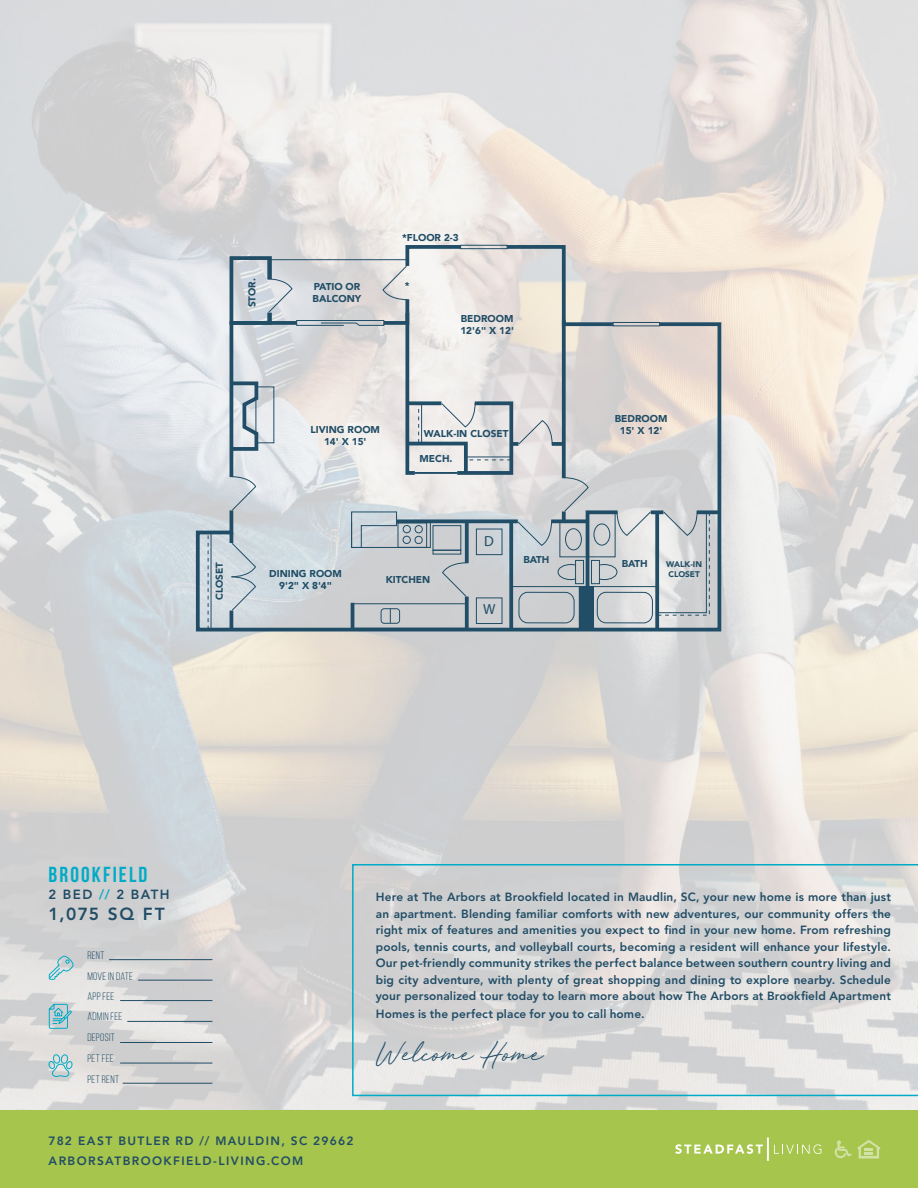
<style>
.page{position:relative;width:918px;height:1188px;background:#fff}
.page>*{position:absolute;margin:0;border:0;box-sizing:border-box;transform-origin:0 0}
.t1{font:25.5px "Red Vevet";color:#214d66}
.t2{font:700 21.75px "Bebas Neue";letter-spacing:.1em;color:#00abc7}
.t3{font:800 17.4px "Avenir LT Std";letter-spacing:.085em;color:#214d66}
.t4{font:14.7px "Myriad Pro";color:#214d66}
.t5{font:800 13.2px "Avenir LT Std";letter-spacing:.11em;color:#214d66}
.t6{font:800 12px/19.5px "Avenir LT Std";letter-spacing:.115em;color:#214d66}
.t7{font:800 11.85px/16.5px "Avenir LT Std";letter-spacing:.01em;color:#214d66;text-align:justify}
.t8{font:10.8px/21.6px "Bebas Neue";letter-spacing:.03em;color:#214d66}
.t9{font:900 9.9px/12px "Avenir";color:#214d66;text-align:center}
.t10{font:900 8.25px "Avenir";color:#214d66}
.s1{color:#00abc7}
</style>
<div class="page">
<img style="left:0;top:0;width:918px;height:1110px">
<div style="left:0;top:1110px;width:918px;height:78px;background:#a6c54c"></div>
<svg style="left:835px;top:1140px;width:45px;height:19px"></svg>
<svg style="left:675px;top:1137px;width:146px;height:24px"></svg>
<hr style="left:109px;top:959px;width:103px;height:1px;background:#214d66">
<hr style="left:120px;top:1063px;width:92px;height:1px;background:#214d66">
<hr style="left:120px;top:1000px;width:92px;height:1px;background:#214d66">
<hr style="left:123px;top:1083px;width:89px;height:1px;background:#214d66">
<hr style="left:127px;top:1021px;width:85px;height:1px;background:#214d66">
<hr style="left:120px;top:1042px;width:92px;height:1px;background:#214d66">
<hr style="left:138px;top:980px;width:74px;height:1px;background:#214d66">
<svg style="left:48px;top:1004px;width:24px;height:25px"></svg>
<svg style="left:48px;top:1054px;width:25px;height:23px"></svg>
<svg style="left:48px;top:955px;width:25px;height:25px"></svg>
<svg style="left:352px;top:864px;width:566px;height:232px;background:#d6d8d8"></svg>
<svg style="left:194px;top:320px;width:529px;height:313px;background:#ced0d1"></svg>
<svg style="left:710px;top:510px;width:10px;height:4px"></svg>
<svg style="left:652px;top:510px;width:6px;height:4px"></svg>
<svg style="left:655px;top:512px;width:4px;height:118px"></svg>
<svg style="left:658px;top:510px;width:52px;height:106px;background:#caced1"></svg>
<div style="left:613px;top:322px;width:47px;height:4px;border:1px solid #214d66"></div>
<div style="left:597px;top:592px;width:56px;height:31px;border:1px solid #214d66;border-radius:9px"></div>
<svg style="left:228px;top:243px;width:424px;height:391px;background:#cfd1d3"></svg>
<div style="left:403px;top:525px;width:8px;height:8px;border:1px solid #214d66;border-radius:50%"></div>
<div style="left:403px;top:536px;width:8px;height:8px;border:1px solid #214d66;border-radius:50%"></div>
<div style="left:414px;top:536px;width:9px;height:8px;border:1px solid #214d66;border-radius:50%"></div>
<div style="left:415px;top:525px;width:8px;height:8px;border:1px solid #214d66;border-radius:50%"></div>
<div style="left:398px;top:522px;width:29px;height:26px;border:1px solid #214d66"></div>
<div style="left:433px;top:525px;width:28px;height:26px;border:1px solid #214d66"></div>
<div style="left:433px;top:550px;width:28px;height:5px;border:1px solid #214d66"></div>
<div style="left:476px;top:597px;width:26px;height:27px;border:1px solid #214d66"></div>
<div style="left:476px;top:529px;width:26px;height:26px;border:1px solid #214d66"></div>
<p class="t9" style="left:246px;top:307px;width:31px;rotate:-90deg">STOR.</p>
<p class="t9" style="left:402px;top:231px;width:58px">*FLOOR 2-3</p>
<p class="t9" style="left:313px;top:280px;width:50px;text-align:left">PATIO OR<br>BALCONY</p>
<p class="t9" style="left:405px;top:279px;width:6px">*</p>
<p class="t9" style="left:460px;top:313px;width:55px;text-align:left">BEDROOM<br>12'6" X 12'</p>
<p class="t9" style="left:213px;top:600px;width:40px;rotate:-90deg">CLOSET</p>
<p class="t9" style="left:311px;top:424px;width:71px">LIVING ROOM<br>14' X 15'</p>
<p class="t9" style="left:424px;top:427px;width:86px">WALK-IN CLOSET</p>
<p class="t9" style="left:420px;top:453px;width:34px">MECH.</p>
<p class="t4" style="left:484px;top:533px;width:11px">D</p>
<p class="t9" style="left:523px;top:554px;width:28px">BATH</p>
<p class="t9" style="left:615px;top:412px;width:54px">BEDROOM<br>15' X 12'</p>
<p class="t9" style="left:622px;top:557px;width:28px">BATH</p>
<p class="t10" style="left:666px;top:557px;width:37px">WALK-IN</p>
<p class="t9" style="left:269px;top:568px;width:74px">DINING ROOM</p>
<p class="t10" style="left:668px;top:567px;width:33px">CLOSET</p>
<p class="t9" style="left:279px;top:580px;width:54px">9'2" X 8'4"</p>
<p class="t9" style="left:386px;top:574px;width:46px">KITCHEN</p>
<p class="t4" style="left:483px;top:602px;width:14px">W</p>
<h2 class="t2" style="left:49px;top:863px;width:100px">BROOKFIELD</h2>
<p class="t5" style="left:49px;top:887px;width:123px">2 BED <span class="s1">//</span> 2 BATH</p>
<h3 class="t3" style="left:49px;top:904px;width:118px">1,075 SQ FT</h3>
<p class="t8" style="left:87px;top:944px;width:19px">RENT</p>
<p class="t8" style="left:87px;top:985px;width:29px">APP FEE</p>
<p class="t8" style="left:87px;top:965px;width:47px">MOVE IN DATE</p>
<p class="t8" style="left:87px;top:1005px;width:37px">ADMIN FEE<br>DEPOSIT</p>
<p class="t8" style="left:87px;top:1048px;width:28px">PET FEE</p>
<p class="t8" style="left:87px;top:1068px;width:33px">PET RENT</p>
<p class="t7" style="left:376px;top:889px;width:517px">Here at The Arbors at Brookfield located in Maudlin, SC, your new home is more than just an apartment. Blending familiar comforts with new adventures, our community offers the right mix of features and amenities you expect to find in your new home. From refreshing pools, tennis courts, and volleyball courts, becoming a resident will enhance your lifestyle.<br>Our pet-friendly community strikes the perfect balance between southern country living and big city adventure, with plenty of great shopping and dining to explore nearby. Schedule your personalized tour today to learn more about how The Arbors at Brookfield Apartment</p>
<p class="t7" style="left:376px;top:1006px;width:270px">Homes is the perfect place for you to call home.</p>
<h1 class="t1" style="left:376px;top:1035px;width:169px">Welcome Home</h1>
<p class="t6" style="left:49px;top:1131px;width:307px">782 EAST BUTLER RD // MAULDIN, SC 29662<br>ARBORSATBROOKFIELD-LIVING.COM</p>
</div>
